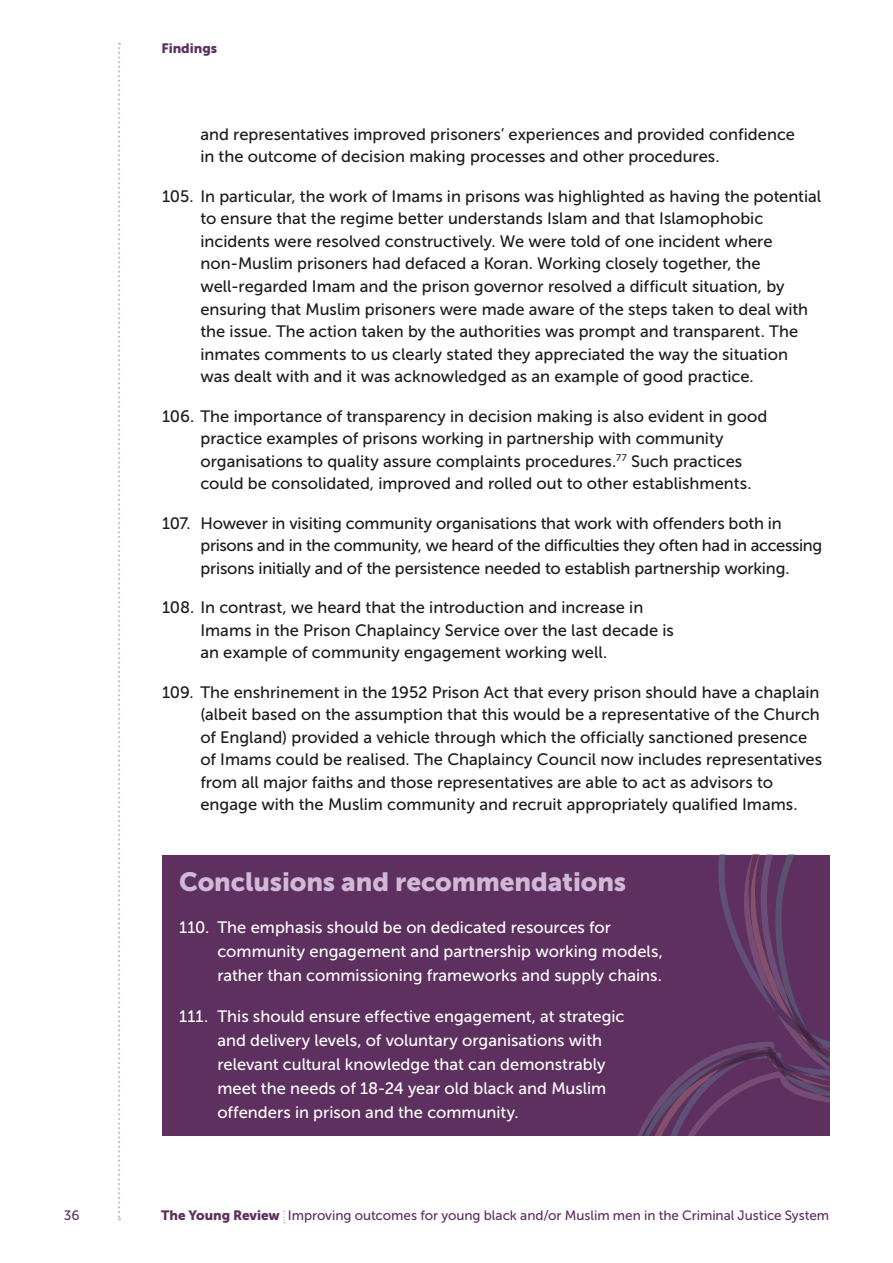
<style>
.page{position:relative;width:893px;height:1263px;background:#fff}
.page>*{position:absolute;margin:0;border:0;box-sizing:border-box;transform-origin:0 0}
.t1{font:26.25px "Museo Sans 900";letter-spacing:-.005em;color:#d0b9d6}
.t2{font:16.5px/22.5px "Museo Sans 500";color:#1b1c20}
.t3{font:16.5px/24.2px "Museo Sans 500";color:#fff}
.t4{font:13.5px "Museo Sans 500";color:#5d305f}
.t5{font:13.5px "Museo Sans 900";letter-spacing:-.005em;color:#5d305f}
.s1{font-family:"Museo Sans 900"}
</style>
<div class="page">
<svg style="left:118px;top:43px;width:2px;height:1177px"></svg>
<svg style="left:283px;top:1211px;width:2px;height:12px"></svg>
<div style="left:162px;top:855px;width:667px;height:280px;background:#5d305f"></div>
<svg style="left:638px;top:855px;width:191px;height:280px"></svg>
<p class="t5" style="left:162px;top:40px;width:57px">Findings</p>
<p class="t2" style="left:200px;top:123px;width:596px">and representatives improved prisoners’ experiences and provided confidence in the outcome of decision making processes and other procedures.</p>
<p class="t2" style="left:200px;top:185px;width:622px;text-indent:-38px">105. In particular, the work of Imams in prisons was highlighted as having the potential to ensure that the regime better understands Islam and that Islamophobic incidents were resolved constructively. We were told of one incident where non-Muslim prisoners had defaced a Koran. Working closely together, the well-regarded Imam and the prison governor resolved a difficult situation, by ensuring that Muslim prisoners were made aware of the steps taken to deal with the issue. The action taken by the authorities was prompt and transparent. The inmates comments to us clearly stated they appreciated the way the situation was dealt with and it was acknowledged as an example of good practice.</p>
<p class="t2" style="left:200px;top:405px;width:569px;text-indent:-38px">106. The importance of transparency in decision making is also evident in good practice examples of prisons working in partnership with community organisations to quality assure complaints procedures.<sup>77</sup> Such practices could be consolidated, improved and rolled out to other establishments.</p>
<p class="t2" style="left:200px;top:512px;width:623px;text-indent:-38px">107. However in visiting community organisations that work with offenders both in prisons and in the community, we heard of the difficulties they often had in accessing prisons initially and of the persistence needed to establish partnership working.</p>
<p class="t2" style="left:200px;top:596px;width:475px;text-indent:-38px">108. In contrast, we heard that the introduction and increase in<br>Imams in the Prison Chaplaincy Service over the last decade is an example of community engagement working well.</p>
<p class="t2" style="left:200px;top:681px;width:623px;text-indent:-38px">109. The enshrinement in the 1952 Prison Act that every prison should have a chaplain (albeit based on the assumption that this would be a representative of the Church of England) provided a vehicle through which the officially sanctioned presence of Imams could be realised. The Chaplaincy Council now includes representatives from all major faiths and those representatives are able to act as advisors to engage with the Muslim community and recruit appropriately qualified Imams.</p>
<h1 class="t1" style="left:179px;top:867px;width:449px">Conclusions and recommendations</h1>
<p class="t3" style="left:217px;top:915px;width:447px;text-indent:-38px">110. The emphasis should be on dedicated resources for community engagement and partnership working models, rather than commissioning frameworks and supply chains.</p>
<p class="t3" style="left:217px;top:1004px;width:409px;text-indent:-38px">111. This should ensure effective engagement, at strategic and delivery levels, of voluntary organisations with relevant cultural knowledge that can demonstrably meet the needs of 18-24 year old black and Muslim offenders in prison and the community.</p>
<p class="t4" style="left:64px;top:1208px;width:17px">36</p>
<p class="t4" style="left:161px;top:1208px;width:669px"><span class="s1">The Young Review</span> Improving outcomes for young black and/or Muslim men in the Criminal Justice System</p>
</div>
